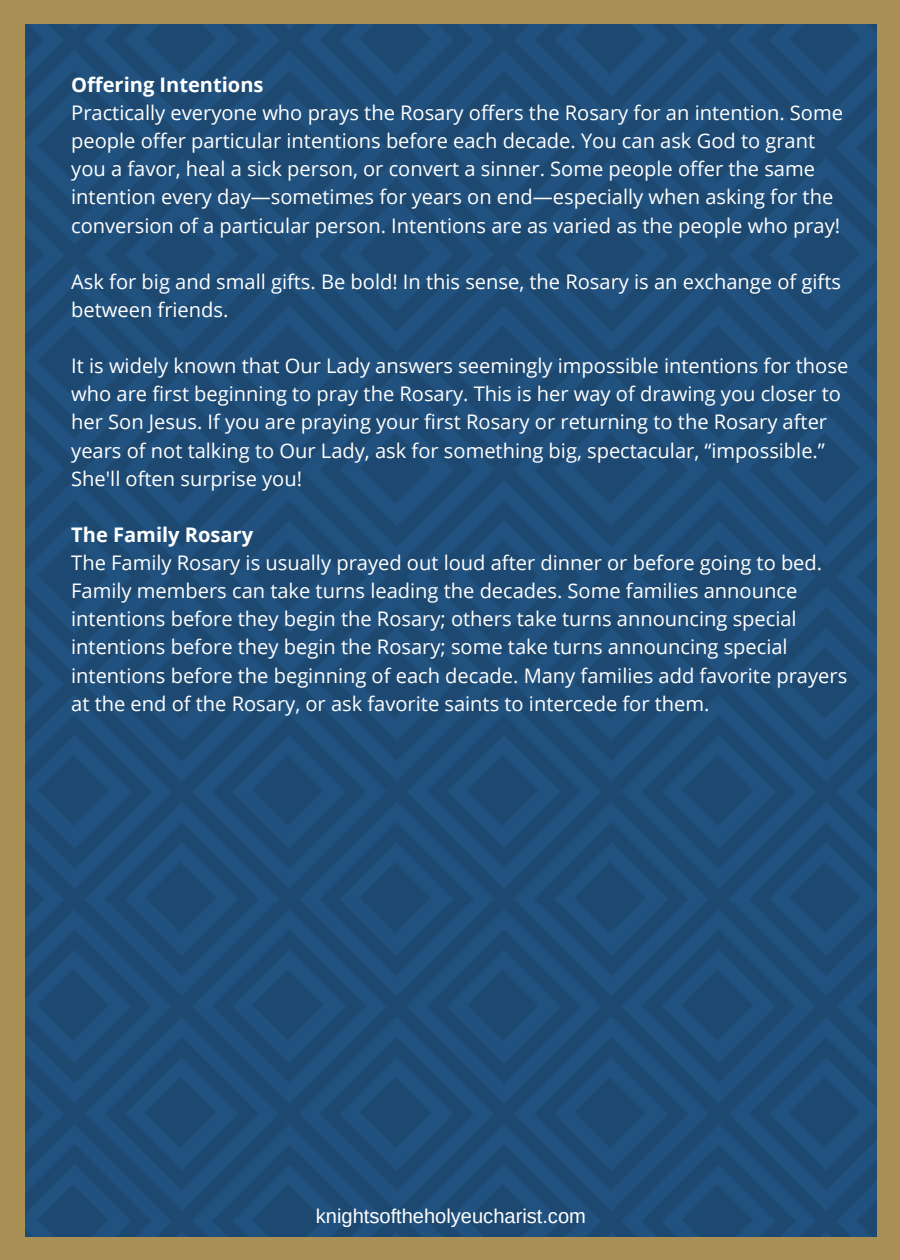
<style>
.page{position:relative;width:900px;height:1260px;background:#fff}
.page>*{position:absolute;margin:0;border:0;box-sizing:border-box;transform-origin:0 0}
.t1{font:20px/28px "Open Sans";color:#fff}
.t2{font:700 20px "Open Sans";color:#fff}
.t3{font:20px "Arimo";color:#fff}
</style>
<div class="page">
<div style="left:25px;top:23px;width:852px;height:1214px;background:#1e4b76"></div>
<div style="left:877px;top:1237px;width:23px;height:23px;background:#aa9055"></div>
<div style="left:0;top:22px;width:25px;height:1216px;background:#aa9055"></div>
<div style="left:0;top:1237px;width:25px;height:23px;background:#aa9055"></div>
<div style="left:877px;top:22px;width:23px;height:1216px;background:#aa9055"></div>
<div style="left:24px;top:1237px;width:854px;height:23px;background:#aa9055"></div>
<div style="left:877px;top:0;width:23px;height:23px;background:#aa9055"></div>
<div style="left:0;top:0;width:25px;height:23px;background:#aa9055"></div>
<div style="left:24px;top:0;width:854px;height:23px;background:#aa9055"></div>
<p class="t2" style="left:71px;top:71px;width:194px">Offering Intentions</p>
<p class="t1" style="left:71px;top:98px;width:773px">Practically everyone who prays the Rosary offers the Rosary for an intention. Some people offer particular intentions before each decade. You can ask God to grant you a favor, heal a sick person, or convert a sinner. Some people offer the same intention every day—sometimes for years on end—especially when asking for the conversion of a particular person. Intentions are as varied as the people who pray!</p>
<p class="t1" style="left:71px;top:267px;width:771px">Ask for big and small gifts. Be bold! In this sense, the Rosary is an exchange of gifts between friends.</p>
<p class="t1" style="left:71px;top:351px;width:779px">It is widely known that Our Lady answers seemingly impossible intentions for those who are first beginning to pray the Rosary. This is her way of drawing you closer to her Son Jesus. If you are praying your first Rosary or returning to the Rosary after years of not talking to Our Lady, ask for something big, spectacular, “impossible.” She'll often surprise you!</p>
<p class="t2" style="left:71px;top:521px;width:183px">The Family Rosary</p>
<p class="t1" style="left:71px;top:548px;width:778px">The Family Rosary is usually prayed out loud after dinner or before going to bed.<br>Family members can take turns leading the decades. Some families announce intentions before they begin the Rosary; others take turns announcing special intentions before they begin the Rosary; some take turns announcing special intentions before the beginning of each decade. Many families add favorite prayers at the end of the Rosary, or ask favorite saints to intercede for them.</p>
<p class="t3" style="left:316px;top:1204px;width:272px">knightsoftheholyeucharist.com</p>
</div>
